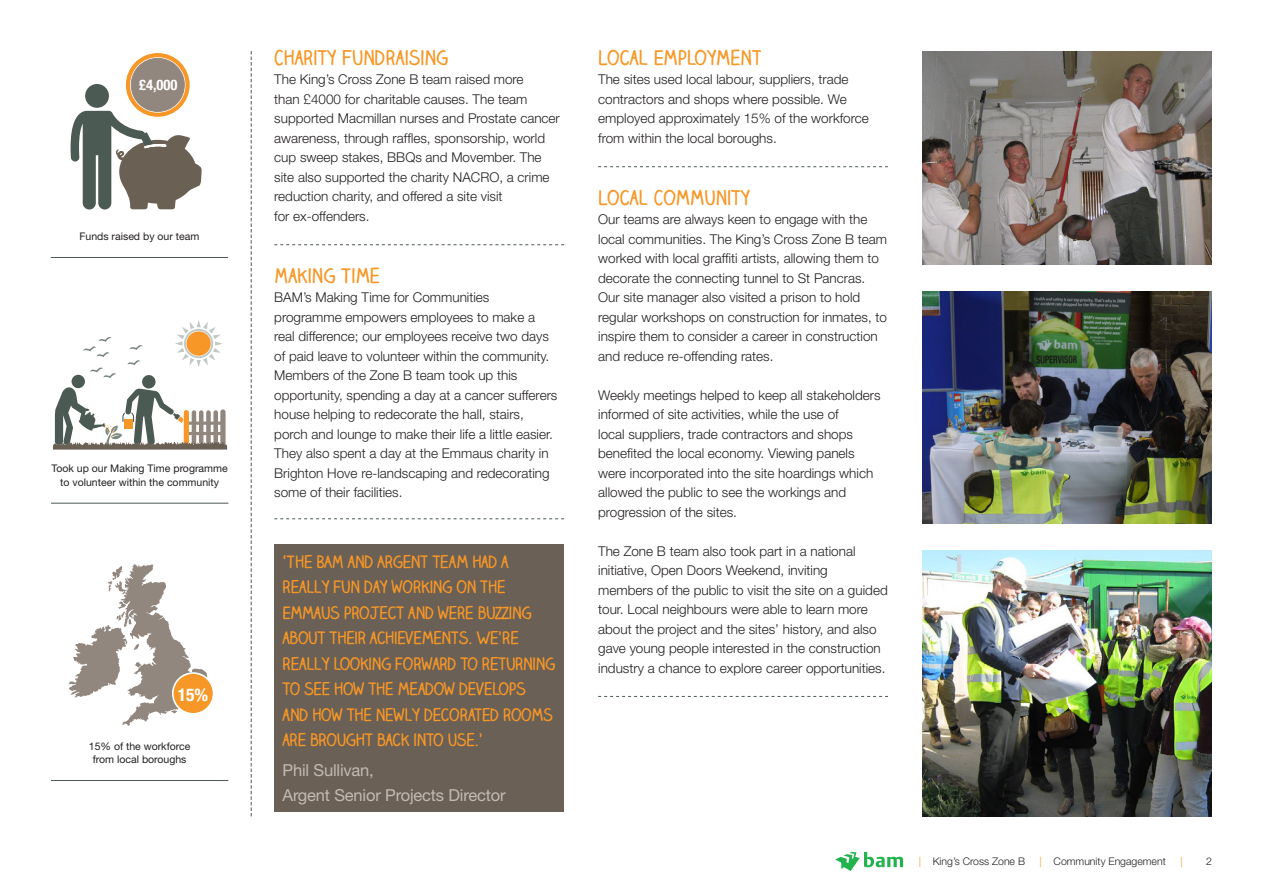
<style>
.page{position:relative;width:1263px;height:893px;background:#fff}
.page>*{position:absolute;margin:0;border:0;box-sizing:border-box;transform-origin:0 0}
._02_Sub_header_orang{font:700 19.5px "Claire Hand";color:#f79727}
.t1{font:700 condensed 17.55px "Helvetica Neue LT";color:#fff}
.t2{font:700 16.5px/25.5px "Claire Hand";letter-spacing:-.02em;color:#f79727}
.t3{font:16.5px/25.5px "Helvetica Neue LT";letter-spacing:-.01em;color:#c2bab4}
.t4{font:700 condensed 14.55px "Helvetica Neue LT";color:#fff}
._01_Body_text{font:300 13.5px/19.5px "Helvetica Neue LT";color:#231f20}
._04_infographic_text{font:10.5px/13.5px "Helvetica Neue LT";color:#231f20;text-align:center}
.t5{font:300 10.5px "Helvetica Neue LT";color:#231f20}
.t6{font:300 10.5px "Helvetica Neue LT";color:#f79727}
.s1{color:#f79727}
</style>
<div class="page">
<svg style="left:835px;top:852px;width:68px;height:19px"></svg>
<svg style="left:53px;top:320px;width:174px;height:130px"></svg>
<svg style="left:71px;top:53px;width:131px;height:156px"></svg>
<svg style="left:68px;top:564px;width:139px;height:162px"></svg>
<div style="left:173px;top:673px;width:41px;height:41px;background:#f79727;border-radius:50%"></div>
<div style="left:172px;top:672px;width:42px;height:43px;border:2px solid #fff;border-radius:50%"></div>
<svg style="left:274px;top:244px;width:290px;height:1px"></svg>
<svg style="left:274px;top:518px;width:290px;height:1px"></svg>
<svg style="left:598px;top:166px;width:290px;height:1px"></svg>
<svg style="left:598px;top:696px;width:290px;height:1px"></svg>
<svg style="left:251px;top:51px;width:1px;height:765px"></svg>
<img style="left:922px;top:550px;width:290px;height:266px">
<img style="left:922px;top:51px;width:290px;height:214px">
<img style="left:922px;top:292px;width:290px;height:231px">
<hr style="left:51px;top:503px;width:177px;height:1px;background:#4b5a52">
<hr style="left:51px;top:780px;width:177px;height:1px;background:#4b5a52">
<hr style="left:51px;top:257px;width:177px;height:1px;background:#4b5a52">
<div style="left:274px;top:544px;width:290px;height:268px;background:#6b6055"></div>
<p class="t4" style="left:139px;top:76px;width:40px">£4,000</p>
<p class="_04_infographic_text" style="left:80px;top:230px;width:121px">Funds raised by our team</p>
<p class="_04_infographic_text" style="left:52px;top:462px;width:178px">Took up our Making Time programme to volunteer within the community</p>
<p class="t1" style="left:178px;top:684px;width:32px">15%</p>
<p class="_04_infographic_text" style="left:89px;top:739px;width:103px">15% of the workforce from local boroughs</p>
<p class="_02_Sub_header_orang" style="left:274px;top:44px;width:176px">CHARITY FUNDRAISING</p>
<p class="_01_Body_text" style="left:274px;top:70px;width:287px">The King’s Cross Zone B team raised more<br>than £4000 for charitable causes. The team supported Macmillan nurses and Prostate cancer awareness, through raffles, sponsorship, world cup sweep stakes, BBQs and Movember. The site also supported the charity NACRO, a crime reduction charity, and offered a site visit<br>for ex-offenders.</p>
<p class="_02_Sub_header_orang" style="left:274px;top:262px;width:107px">MAKING TIME</p>
<p class="_01_Body_text" style="left:274px;top:287px;width:285px">BAM’s Making Time for Communities programme empowers employees to make a real difference; our employees receive two days of paid leave to volunteer within the community.<br>Members of the Zone B team took up this opportunity, spending a day at a cancer sufferers house helping to redecorate the hall, stairs, porch and lounge to make their life a little easier.<br>They also spent a day at the Emmaus charity in Brighton Hove re-landscaping and redecorating some of their facilities.</p>
<p class="t2" style="left:283px;top:548px;width:274px">‘THE BAM AND ARGENT TEAM HAD A<br>REALLY FUN DAY WORKING ON THE<br>EMMAUS PROJECT AND WERE BUZZING<br>ABOUT THEIR ACHIEVEMENTS. WE’RE<br>REALLY LOOKING FORWARD TO RETURNING<br>TO SEE HOW THE MEADOW DEVELOPS<br>AND HOW THE NEWLY DECORATED ROOMS<br>ARE BROUGHT BACK INTO USE.’</p>
<p class="t3" style="left:283px;top:757px;width:225px">Phil Sullivan,<br>Argent Senior Projects Director</p>
<p class="_02_Sub_header_orang" style="left:598px;top:44px;width:165px">LOCAL EMPLOYMENT</p>
<p class="_01_Body_text" style="left:598px;top:70px;width:272px">The sites used local labour, suppliers, trade contractors and shops where possible. We employed approximately 15% of the workforce from within the local boroughs.</p>
<p class="_02_Sub_header_orang" style="left:598px;top:184px;width:154px">LOCAL COMMUNITY</p>
<p class="_01_Body_text" style="left:598px;top:209px;width:290px">Our teams are always keen to engage with the local communities. The King’s Cross Zone B team worked with local graffiti artists, allowing them to decorate the connecting tunnel to St Pancras.<br>Our site manager also visited a prison to hold regular workshops on construction for inmates, to inspire them to consider a career in construction and reduce re-offending rates.</p>
<p class="_01_Body_text" style="left:598px;top:385px;width:284px">Weekly meetings helped to keep all stakeholders informed of site activities, while the use of<br>local suppliers, trade contractors and shops benefited the local economy. Viewing panels were incorporated into the site hoardings which allowed the public to see the workings and progression of the sites.</p>
<p class="_01_Body_text" style="left:598px;top:541px;width:291px">The Zone B team also took part in a national initiative, Open Doors Weekend, inviting<br>members of the public to visit the site on a guided tour. Local neighbours were able to learn more about the project and the sites’ history, and also gave young people interested in the construction industry a chance to explore career opportunities.</p>
<p class="t5" style="left:919px;top:855px;width:108px"><span class="s1">|</span> King’s Cross Zone B</p>
<p class="t5" style="left:1039px;top:855px;width:128px"><span class="s1">|</span> Community Engagement</p>
<p class="t6" style="left:1180px;top:855px;width:4px">|</p>
<p class="t5" style="left:1206px;top:855px;width:7px">2</p>
</div>
